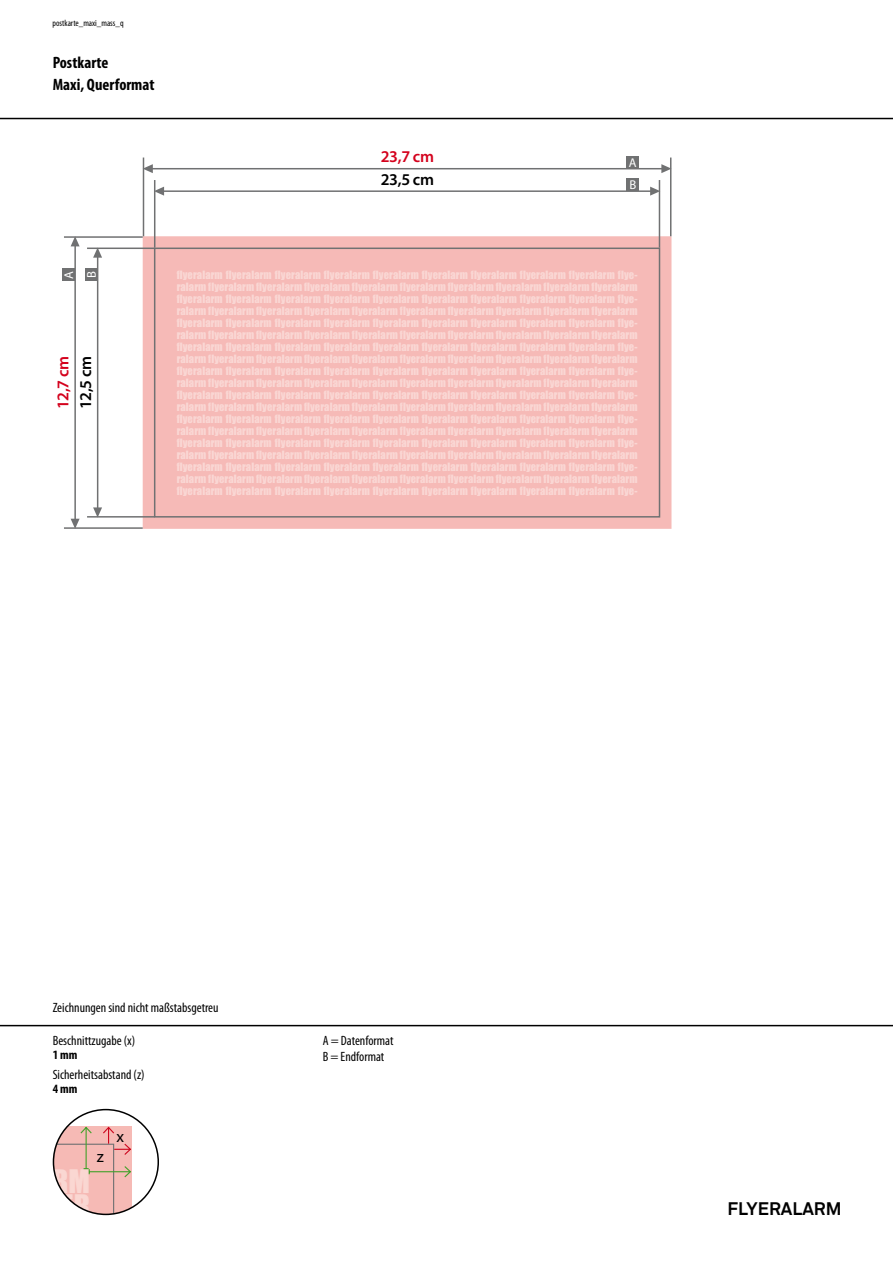
<style>
.page{position:relative;width:893px;height:1263px;background:#fff}
.page>*{position:absolute;margin:0;border:0;box-sizing:border-box;transform-origin:0 0}
.t1{font:30px "Impact";color:#fad7d2}
.t2{font:700 18px "Akkurat Std";color:#000}
.t3{font:700 condensed 16.5px/22.5px "Myriad Pro";color:#000}
.t4{font:600 16.5px "Myriad Pro";letter-spacing:-.02em;color:#000}
.t5{font:600 16.5px "Myriad Pro";letter-spacing:-.02em;color:#d4021d}
.t6{font:16.5px "Myriad Pro";color:#000}
.t7{font:condensed 13.5px/16.2px "Myriad Pro";color:#000}
.t8{font:700 condensed 12.75px "Myriad Pro";color:#000}
.t9{font:12.75px "Myriad Pro";color:#fff}
.t10{font:10.5px/12px "Impact";letter-spacing:.01em;color:#fad7d4;text-align:justify}
.t11{font:condensed 9px "Myriad Pro";color:#000}
</style>
<div class="page">
<hr style="left:0;top:118px;width:893px;height:1px;background:#000">
<hr style="left:0;top:1025px;width:893px;height:1px;background:#000">
<svg style="left:53px;top:1126px;width:79px;height:88px;background:#ebb9b3"></svg>
<div style="left:53px;top:1109px;width:106px;height:106px;border:2px solid #000;border-radius:50%"></div>
<div style="left:143px;top:236px;width:528px;height:293px;background:linear-gradient(to right,#f5bab7,#f6bab7);border:9px solid #f6bab7"></div>
<div style="left:155px;top:248px;width:504px;height:269px;background:#f6bab7"></div>
<div style="left:154px;top:248px;width:506px;height:270px;border:2px solid #707172"></div>
<hr style="left:143px;top:158px;width:1px;height:78px;background:#707172">
<hr style="left:64px;top:236px;width:79px;height:2px;background:#707172">
<hr style="left:154px;top:180px;width:1px;height:68px;background:#707172">
<hr style="left:64px;top:527px;width:79px;height:2px;background:#707172">
<hr style="left:87px;top:516px;width:68px;height:2px;background:#707172">
<hr style="left:87px;top:248px;width:68px;height:1px;background:#707172">
<hr style="left:163px;top:190px;width:488px;height:2px;background:#707172">
<svg style="left:155px;top:187px;width:9px;height:9px"></svg>
<svg style="left:650px;top:187px;width:9px;height:9px"></svg>
<hr style="left:97px;top:257px;width:1px;height:252px;background:#707172">
<svg style="left:93px;top:507px;width:9px;height:11px"></svg>
<svg style="left:93px;top:249px;width:9px;height:9px"></svg>
<hr style="left:152px;top:168px;width:510px;height:1px;background:#707172">
<svg style="left:144px;top:164px;width:9px;height:9px"></svg>
<svg style="left:661px;top:164px;width:9px;height:9px"></svg>
<hr style="left:74px;top:245px;width:2px;height:275px;background:#707172">
<svg style="left:71px;top:519px;width:9px;height:10px"></svg>
<svg style="left:71px;top:236px;width:9px;height:10px"></svg>
<hr style="left:659px;top:180px;width:1px;height:68px;background:#707172">
<hr style="left:670px;top:158px;width:1px;height:78px;background:#707172">
<div style="left:626px;top:156px;width:13px;height:13px;background:#707172"></div>
<div style="left:62px;top:269px;width:13px;height:12px;background:#707172"></div>
<div style="left:627px;top:179px;width:12px;height:12px;background:#707172"></div>
<div style="left:85px;top:269px;width:13px;height:12px;background:#707172"></div>
<p class="t11" style="left:52px;top:18px;width:73px">postkarte_maxi_mass_q</p>
<h3 class="t3" style="left:53px;top:50px;width:103px">Postkarte<br>Maxi, Querformat</h3>
<h3 class="t5" style="left:381px;top:146px;width:55px">23,7 cm</h3>
<h3 class="t4" style="left:381px;top:169px;width:55px">23,5 cm</h3>
<p class="t9" style="left:629px;top:155px;width:9px">A</p>
<p class="t9" style="left:629px;top:177px;width:8px">B</p>
<p class="t9" style="left:61px;top:279px;width:9px;rotate:-90deg">A</p>
<p class="t9" style="left:84px;top:278px;width:8px;rotate:-90deg">B</p>
<h3 class="t5" style="left:53px;top:409px;width:55px;rotate:-90deg">12,7 cm</h3>
<h3 class="t4" style="left:75px;top:409px;width:55px;rotate:-90deg">12,5 cm</h3>
<p class="t10" style="left:177px;top:268px;width:462px">flyeralarm flyeralarm flyeralarm flyeralarm flyeralarm flyeralarm flyeralarm flyeralarm flyeralarm flye&shy;ralarm flyeralarm flyeralarm flyeralarm flyeralarm flyeralarm flyeralarm flyeralarm flyeralarm flyeralarm flyeralarm flyeralarm flyeralarm flyeralarm flyeralarm flyeralarm flyeralarm flyeralarm flyeralarm flye&shy;ralarm flyeralarm flyeralarm flyeralarm flyeralarm flyeralarm flyeralarm flyeralarm flyeralarm flyeralarm flyeralarm flyeralarm flyeralarm flyeralarm flyeralarm flyeralarm flyeralarm flyeralarm flyeralarm flye&shy;ralarm flyeralarm flyeralarm flyeralarm flyeralarm flyeralarm flyeralarm flyeralarm flyeralarm flyeralarm flyeralarm flyeralarm flyeralarm flyeralarm flyeralarm flyeralarm flyeralarm flyeralarm flyeralarm flye&shy;ralarm flyeralarm flyeralarm flyeralarm flyeralarm flyeralarm flyeralarm flyeralarm flyeralarm flyeralarm flyeralarm flyeralarm flyeralarm flyeralarm flyeralarm flyeralarm flyeralarm flyeralarm flyeralarm flye&shy;ralarm flyeralarm flyeralarm flyeralarm flyeralarm flyeralarm flyeralarm flyeralarm flyeralarm flyeralarm flyeralarm flyeralarm flyeralarm flyeralarm flyeralarm flyeralarm flyeralarm flyeralarm flyeralarm flye&shy;ralarm flyeralarm flyeralarm flyeralarm flyeralarm flyeralarm flyeralarm flyeralarm flyeralarm flyeralarm flyeralarm flyeralarm flyeralarm flyeralarm flyeralarm flyeralarm flyeralarm flyeralarm flyeralarm flye&shy;ralarm flyeralarm flyeralarm flyeralarm flyeralarm flyeralarm flyeralarm flyeralarm flyeralarm flyeralarm flyeralarm flyeralarm flyeralarm flyeralarm flyeralarm flyeralarm flyeralarm flyeralarm flyeralarm flye&shy;ralarm flyeralarm flyeralarm flyeralarm flyeralarm flyeralarm flyeralarm flyeralarm flyeralarm flyeralarm flyeralarm flyeralarm flyeralarm flyeralarm flyeralarm flyeralarm flyeralarm flyeralarm flyeralarm flye&shy;ralarm flyeralarm flyeralarm flyeralarm flyeralarm flyeralarm flyeralarm flyeralarm flyeralarm flyeralarm flyeralarm flyeralarm flyeralarm flyeralarm flyeralarm flyeralarm flyeralarm flyeralarm flyeralarm flye-</p>
<p class="t7" style="left:53px;top:999px;width:167px">Zeichnungen sind nicht maßstabsgetreu</p>
<p class="t7" style="left:53px;top:1032px;width:84px">Beschnittzugabe (x)</p>
<p class="t7" style="left:53px;top:1066px;width:93px">Sicherheitsabstand (z)</p>
<p class="t8" style="left:53px;top:1047px;width:26px">1 mm</p>
<p class="t8" style="left:53px;top:1081px;width:26px">4 mm</p>
<h1 class="t1" style="left:37px;top:1158px;width:54px">ARM</h1>
<h3 class="t6" style="left:97px;top:1146px;width:9px">z</h3>
<h3 class="t6" style="left:116px;top:1127px;width:9px">x</h3>
<p class="t7" style="left:323px;top:1032px;width:72px">A = Datenformat<br>B = Endformat</p>
<h2 class="t2" style="left:728px;top:1198px;width:115px">FLYERALARM</h2>
</div>
